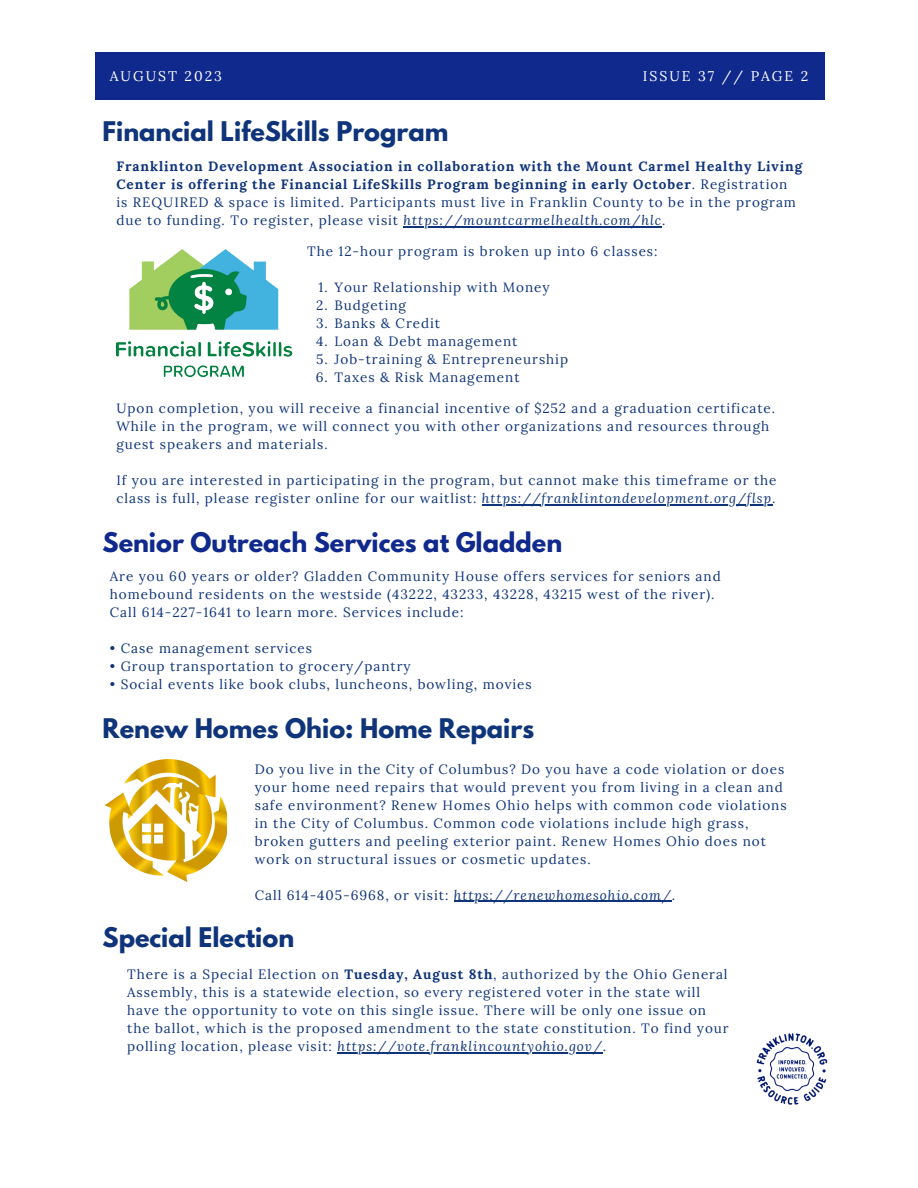
<style>
.page{position:relative;width:918px;height:1188px;background:#fff}
.page>*{position:absolute;margin:0;border:0;box-sizing:border-box;transform-origin:0 0}
.t1{font:700 24px "League Spartan";color:#0f347a}
.t2{font:700 24px "League Spartan";color:#10298d}
.t3{font:13.95px "Lora";letter-spacing:.14em;color:#fff}
.t4{font:13.5px/18px "Lora";letter-spacing:.07em;color:#0f347a}
.t5{font:700 13.5px/18px "Lora";letter-spacing:.07em;color:#0f347a}
.t6{font:italic 13.5px "Lora";letter-spacing:.07em;color:#0f347a}
.s1{font-weight:400}
.s2{font-weight:400;font-style:italic}
.s3{font-style:italic}
.s4{font-style:normal}
.s5{font-weight:700}
</style>
<div class="page">
<div style="left:95px;top:53px;width:730px;height:47px;background:#10298d"></div>
<img style="left:756px;top:1033px;width:72px;height:72px">
<img style="left:116px;top:250px;width:177px;height:127px">
<hr style="left:404px;top:226px;width:258px;height:1px;background:#0f347a">
<hr style="left:482px;top:504px;width:290px;height:1px;background:#0f347a">
<img style="left:104px;top:760px;width:122px;height:122px">
<hr style="left:454px;top:901px;width:218px;height:1px;background:#0f347a">
<hr style="left:337px;top:1052px;width:266px;height:1px;background:#0f347a">
<p class="t3" style="left:110px;top:67px;width:114px">AUGUST 2023</p>
<p class="t3" style="left:643px;top:67px;width:167px">ISSUE 37 // PAGE 2</p>
<p class="t1" style="left:103px;top:120px;width:347px">Financial LifeSkills Program</p>
<p class="t5" style="left:116px;top:157px;width:687px">Franklinton Development Association in collaboration with the Mount Carmel Healthy Living Center is offering the Financial LifeSkills Program beginning in early October<span class="s1">. Registration<br>is REQUIRED &amp; space is limited. Participants must live in Franklin County to be in the program due to funding. To register, please visit</span> <span class="s2">https://mountcarmelhealth.com/hlc</span><span class="s1">.</span></p>
<p class="t4" style="left:307px;top:242px;width:352px">The 12-hour program is broken up into 6 classes:</p>
<p class="t4" style="left:316px;top:278px;width:14px;text-align:justify">1.<br>2.<br>3.<br>4.<br>5.<br>6.</p>
<p class="t4" style="left:116px;top:399px;width:660px">Upon completion, you will receive a financial incentive of $252 and a graduation certificate.</p>
<p class="t4" style="left:116px;top:417px;width:654px">While in the program, we will connect you with other organizations and resources through guest speakers and materials.</p>
<p class="t4" style="left:116px;top:471px;width:662px">If you are interested in participating in the program, but cannot make this timeframe or the class is full, please register online for our waitlist: <span class="s3">https://franklintondevelopment.org/flsp</span>.</p>
<p class="t2" style="left:103px;top:531px;width:461px">Senior Outreach Services at Gladden</p>
<p class="t4" style="left:110px;top:567px;width:612px">Are you 60 years or older? Gladden Community House offers services for seniors and homebound residents on the westside (43222, 43233, 43228, 43215 west of the river).</p>
<p class="t4" style="left:110px;top:603px;width:355px">Call 614-227-1641 to learn more. Services include:</p>
<p class="t4" style="left:110px;top:639px;width:204px">• Case management services</p>
<p class="t4" style="left:110px;top:657px;width:302px">• Group transportation to grocery/pantry</p>
<p class="t4" style="left:110px;top:675px;width:423px">• Social events like book clubs, luncheons, bowling, movies</p>
<p class="t1" style="left:103px;top:717px;width:433px">Renew Homes Ohio: Home Repairs</p>
<p class="t4" style="left:255px;top:760px;width:533px">Do you live in the City of Columbus? Do you have a code violation or does your home need repairs that would prevent you from living in a clean and safe environment? Renew Homes Ohio helps with common code violations in the City of Columbus. Common code violations include high grass, broken gutters and peeling exterior paint. Renew Homes Ohio does not work on structural issues or cosmetic updates.</p>
<p class="t6" style="left:255px;top:886px;width:422px"><span class="s4">Call 614-405-6968, or visit:</span> https://renewhomesohio.com/<span class="s4">.</span></p>
<p class="t1" style="left:103px;top:925px;width:193px">Special Election</p>
<p class="t4" style="left:127px;top:965px;width:603px">There is a Special Election on <span class="s5">Tuesday, August 8th</span>, authorized by the Ohio General Assembly, this is a statewide election, so every registered voter in the state will have the opportunity to vote on this single issue. There will be only one issue on the ballot, which is the proposed amendment to the state constitution. To find your polling location, please visit: <span class="s3">https://vote.franklincountyohio.gov/</span>.</p>
<p class="t4" style="left:335px;top:278px;width:217px">Your Relationship with Money</p>
<p class="t4" style="left:335px;top:296px;width:73px">Budgeting</p>
<p class="t4" style="left:335px;top:314px;width:107px">Banks &amp; Credit</p>
<p class="t4" style="left:335px;top:332px;width:184px">Loan &amp; Debt management</p>
<p class="t4" style="left:335px;top:350px;width:235px">Job-training &amp; Entrepreneurship</p>
<p class="t4" style="left:335px;top:368px;width:187px">Taxes &amp; Risk Management</p>
</div>
